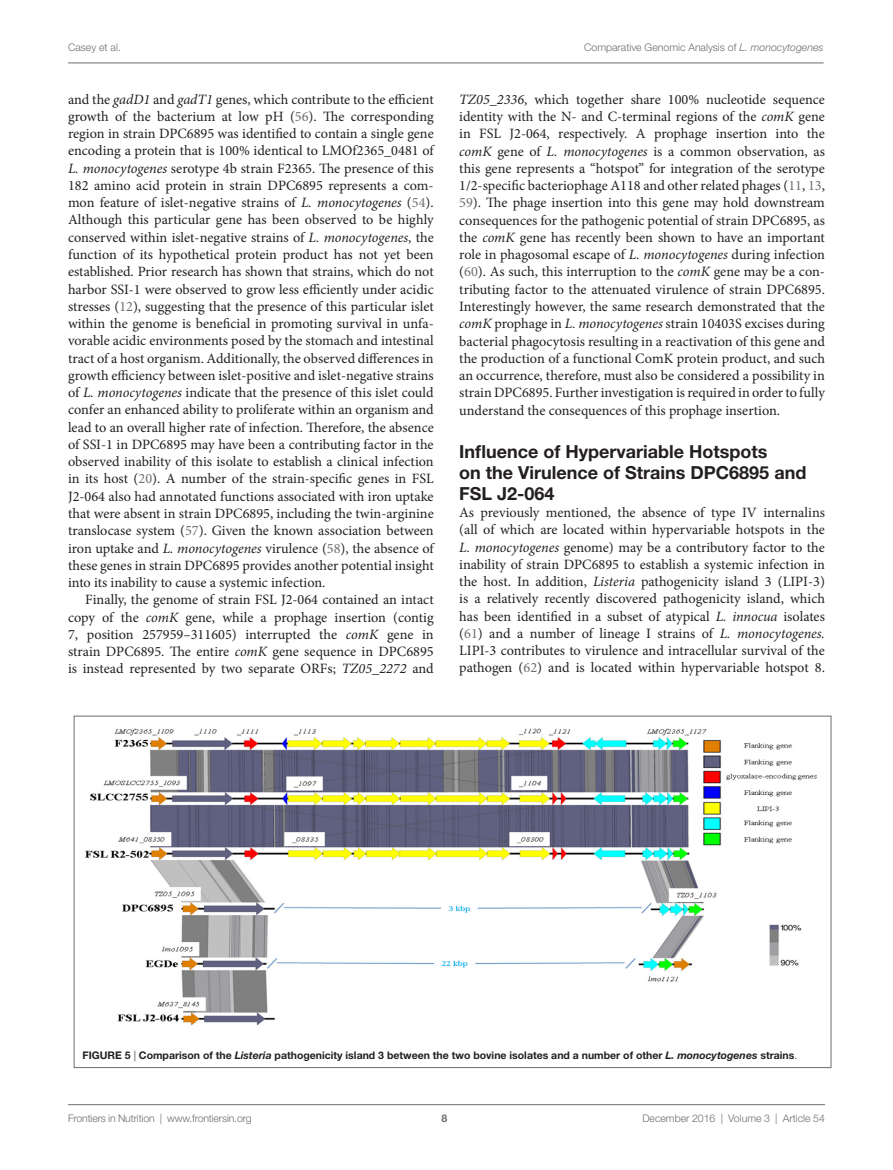
<style>
.page{position:relative;width:893px;height:1170px;background:#fff}
.page>*{position:absolute;margin:0;border:0;box-sizing:border-box;transform-origin:0 0}
.t1{font:700 18px/21px "Helvetica Neue LT Std";color:#231f20}
.t2{font:14.25px/17.2px "Minion Pro";color:#231f20;text-align:justify}
.t3{font:300 10.5px "Helvetica Neue LT Std";color:#6c6d70}
.t4{font:700 10.5px "Helvetica Neue LT Std";color:#231f20}
.t5{font:700 10.5px "Helvetica Neue LT Std";color:#6c6d70}
.s1{font-style:italic}
.s2{color:#6c6d70}
.s3{font-weight:300}
</style>
<div class="page">
<img style="left:85px;top:728px;width:732px;height:298px">
<hr style="left:68px;top:63px;width:756px;height:1px;background:#6c6d70">
<hr style="left:68px;top:1104px;width:757px;height:1px;background:#6c6d70">
<p class="t3" style="left:68px;top:41px;width:54px">Casey et al.</p>
<p class="t3" style="left:584px;top:41px;width:241px">Comparative Genomic Analysis of <span class="s1">L. monocytogenes</span></p>
<p class="t2" style="left:68px;top:90px;width:367px">and the <span class="s1">gadD1</span> and <span class="s1">gadT1</span> genes, which contribute to the efficient growth of the bacterium at low pH (<span class="s2">56</span>). The corresponding region in strain DPC6895 was identified to contain a single gene encoding a protein that is 100% identical to LMOf2365_0481 of <span class="s1">L. monocytogenes</span> serotype 4b strain F2365. The presence of this 182 amino acid protein in strain DPC6895 represents a com&shy;mon feature of islet-negative strains of <span class="s1">L. monocytogenes</span> (<span class="s2">54</span>).<br>Although this particular gene has been observed to be highly conserved within islet-negative strains of <span class="s1">L. monocytogenes</span>, the function of its hypothetical protein product has not yet been established. Prior research has shown that strains, which do not harbor SSI-1 were observed to grow less efficiently under acidic stresses (<span class="s2">12</span>), suggesting that the presence of this particular islet within the genome is beneficial in promoting survival in unfa&shy;vorable acidic environments posed by the stomach and intestinal tract of a host organism. Additionally, the observed differences in growth efficiency between islet-positive and islet-negative strains of <span class="s1">L. monocytogenes</span> indicate that the presence of this islet could confer an enhanced ability to proliferate within an organism and lead to an overall higher rate of infection. Therefore, the absence of SSI-1 in DPC6895 may have been a contributing factor in the observed inability of this isolate to establish a clinical infection in its host (<span class="s2">20</span>). A number of the strain-specific genes in FSL J2-064 also had annotated functions associated with iron uptake that were absent in strain DPC6895, including the twin-arginine translocase system (<span class="s2">57</span>). Given the known association between iron uptake and <span class="s1">L. monocytogenes</span> virulence (<span class="s2">58</span>), the absence of these genes in strain DPC6895 provides another potential insight into its inability to cause a systemic infection.</p>
<p class="t2" style="left:68px;top:591px;width:367px;text-indent:17px">Finally, the genome of strain FSL J2-064 contained an intact copy of the <span class="s1">comK</span> gene, while a prophage insertion (contig 7, position 257959–311605) interrupted the <span class="s1">comK</span> gene in strain DPC6895. The entire <span class="s1">comK</span> gene sequence in DPC6895 is instead represented by two separate ORFs; <span class="s1">TZ05_2272</span> and</p>
<p class="t2" style="left:459px;top:91px;width:367px"><span class="s1">TZ05_2336</span>, which together share 100% nucleotide sequence identity with the N- and C-terminal regions of the <span class="s1">comK</span> gene in FSL J2-064, respectively. A prophage insertion into the <span class="s1">comK</span> gene of <span class="s1">L. monocytogenes</span> is a common observation, as this gene represents a “hotspot” for integration of the serotype 1/2-specific bacteriophage A118 and other related phages (<span class="s2">11</span>, <span class="s2">13</span>, <span class="s2">59</span>). The phage insertion into this gene may hold downstream consequences for the pathogenic potential of strain DPC6895, as the <span class="s1">comK</span> gene has recently been shown to have an important role in phagosomal escape of <span class="s1">L. monocytogenes</span> during infection (<span class="s2">60</span>). As such, this interruption to the <span class="s1">comK</span> gene may be a con&shy;tributing factor to the attenuated virulence of strain DPC6895.<br>Interestingly however, the same research demonstrated that the <span class="s1">comK</span> prophage in <span class="s1">L. monocytogenes</span> strain 10403S excises during bacterial phagocytosis resulting in a reactivation of this gene and the production of a functional ComK protein product, and such an occurrence, therefore, must also be considered a possibility in strain DPC6895. Further investigation is required in order to fully understand the consequences of this prophage insertion.</p>
<p class="t1" style="left:459px;top:440px;width:349px">Influence of Hypervariable Hotspots<br>on the Virulence of Strains DPC6895 and<br>FSL J2-064</p>
<p class="t2" style="left:459px;top:504px;width:367px">As previously mentioned, the absence of type IV internalins (all of which are located within hypervariable hotspots in the <span class="s1">L. monocytogenes</span> genome) may be a contributory factor to the inability of strain DPC6895 to establish a systemic infection in the host. In addition, <span class="s1">Listeria</span> pathogenicity island 3 (LIPI-3) is a relatively recently discovered pathogenicity island, which has been identified in a subset of atypical <span class="s1">L. innocua</span> isolates (<span class="s2">61</span>) and a number of lineage I strains of <span class="s1">L. monocytogenes.<br></span>LIPI-3 contributes to virulence and intracellular survival of the pathogen (<span class="s2">62</span>) and is located within hypervariable hotspot 8.</p>
<p class="t4" style="left:83px;top:1048px;width:716px">FIG URE 5 <span class="s3">|</span> Comparison of the <span class="s1">Listeria</span> pathogenicity island 3 between the two bovine isolates and a number of other <span class="s1">L. monocytogenes</span> strains<span class="s3">.</span></p>
<p class="t3" style="left:68px;top:1111px;width:185px">Frontiers in Nutrition | www.frontiersin.org</p>
<p class="t3" style="left:642px;top:1111px;width:184px">December 2016 | Volume 3 | Article 54</p>
<p class="t5" style="left:441px;top:1111px;width:7px">8</p>
</div>
